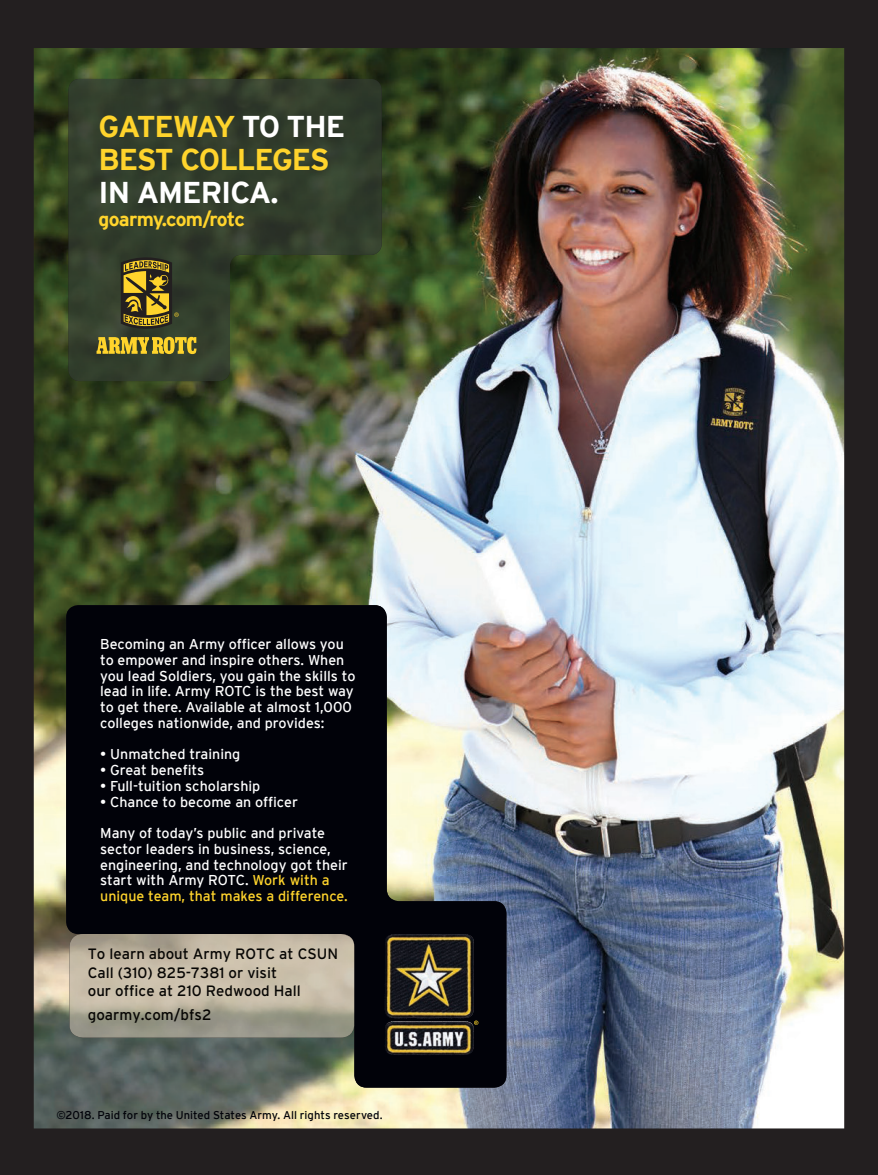
<style>
.page{position:relative;width:878px;height:1175px;background:#fff}
.page>*{position:absolute;margin:0;border:0;box-sizing:border-box;transform-origin:0 0}
.t1{font:700 30px/33px "Interstate";letter-spacing:-.05em;color:#ffd42c}
.t2{font:700 30px "Interstate";letter-spacing:-.035em;color:#fff}
.t3{font:700 19.5px "Interstate";letter-spacing:-.04em;color:#ffd42c}
.t4{font:15px/19.5px "Interstate";color:#070604}
.t5{font:14.25px/15.8px "Interstate";color:#fff}
.t6{font:11.25px "Interstate";color:#010209}
.s1{color:#fff}
.s2{color:#ffd42c}
</style>
<div class="page">
<div style="left:0;top:0;width:878px;height:1174px;background:#231f20"></div>
<img style="left:34px;top:48px;width:810px;height:1080px">
<svg style="left:66px;top:605px;width:440px;height:482px;background:#313335"></svg>
<img style="left:69px;top:79px;width:312px;height:302px">
<img style="left:70px;top:934px;width:284px;height:103px">
<img style="left:385px;top:934px;width:44px;height:33px">
<svg style="left:474px;top:1020px;width:4px;height:4px"></svg>
<svg style="left:96px;top:337px;width:100px;height:17px;background:#b69e2c"></svg>
<svg style="left:121px;top:257px;width:58px;height:72px"></svg>
<h1 class="t1" style="left:99px;top:110px;width:248px">GATEWAY <span class="s1">TO THE<br></span>BEST COLLEGES</h1>
<h1 class="t2" style="left:99px;top:176px;width:181px">IN AMERICA.</h1>
<h2 class="t3" style="left:99px;top:208px;width:148px">goarmy.com/rotc</h2>
<p class="t5" style="left:100px;top:636px;width:257px">Becoming an Army officer allows you to empower and inspire others. When you lead Soldiers, you gain the skills to lead in life. Army ROTC is the best way to get there. Available at almost 1,000 colleges nationwide, and provides:</p>
<p class="t5" style="left:100px;top:746px;width:142px">• Unmatched training</p>
<p class="t5" style="left:100px;top:762px;width:106px">• Great benefits</p>
<p class="t5" style="left:100px;top:778px;width:162px">• Full-tuition scholarship</p>
<p class="t5" style="left:100px;top:793px;width:199px">• Chance to become an officer</p>
<p class="t5" style="left:100px;top:825px;width:249px">Many of today’s public and private sector leaders in business, science, engineering, and technology got their start with Army ROTC. <span class="s2">Work with a unique team, that makes a difference.</span></p>
<p class="t4" style="left:88px;top:943px;width:252px">To learn about Army ROTC at CSUN<br>Call (310) 825-7381 or visit</p>
<p class="t4" style="left:88px;top:979px;width:214px;line-height:24px">our office at 210 Redwood Hall goarmy.com/bfs2</p>
<p class="t6" style="left:56px;top:1108px;width:328px">©2018. Paid for by the United States Army. All rights reserved.</p>
</div>
